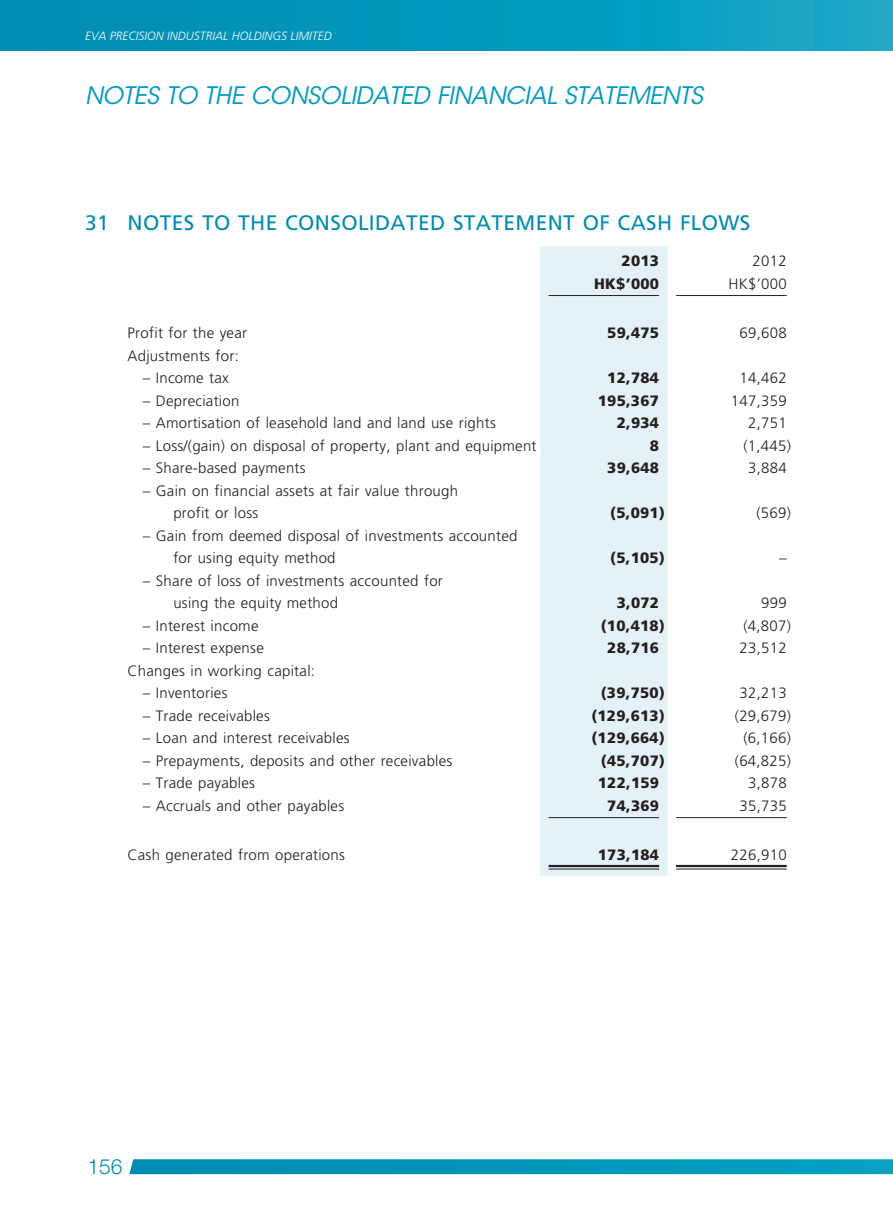
<style>
.page{position:relative;width:893px;height:1212px;background:#fff}
.page>*{position:absolute;margin:0;border:0;box-sizing:border-box;transform-origin:0 0}
.t1{font:italic 24px "ITC Avant Garde Std";letter-spacing:-.015em;color:#009bbd}
.t2{font:21px "Frutiger LT Std";letter-spacing:.015em;color:#008bb0}
.t3{font:300 21px "Helvetica Neue LT Std";color:#008bb0}
.t4{font:300 15px/22.5px "Frutiger LT Std";letter-spacing:.015em;color:#231f20}
.t5{font:900 15px "Frutiger LT Std";letter-spacing:.02em;color:#231f20}
.t6{font:italic 300 12px "Frutiger LT Std";color:#fff}
</style>
<div class="page">
<svg style="left:0;top:0;width:893px;height:50px;background:#0598bb"></svg>
<svg style="left:129px;top:1159px;width:764px;height:15px;background:#0697ba"></svg>
<div style="left:540px;top:246px;width:128px;height:630px;background:#e4f2f7"></div>
<hr style="left:549px;top:295px;width:110px;height:1px;background:#231f20">
<hr style="left:676px;top:295px;width:111px;height:1px;background:#231f20">
<hr style="left:549px;top:817px;width:110px;height:1px;background:#231f20">
<hr style="left:676px;top:817px;width:111px;height:1px;background:#231f20">
<hr style="left:549px;top:865px;width:110px;height:2px;background:#231f20">
<hr style="left:549px;top:869px;width:110px;height:1px;background:#231f20">
<hr style="left:676px;top:865px;width:111px;height:2px;background:#231f20">
<hr style="left:676px;top:869px;width:111px;height:1px;background:#231f20">
<p class="t6" style="left:85px;top:29px;width:248px">EVA PRECISION INDUSTRIAL HOLDINGS LIMITED</p>
<h1 class="t1" style="left:85px;top:81px;width:620px">NOTES TO THE CONSOLIDATED FINANCIAL STATEMENTS</h1>
<p class="t2" style="left:85px;top:210px;width:667px">31 N OTES TO THE CONSOLIDATED STATEMENT OF CASH FLOWS</p>
<p class="t5" style="left:622px;top:252px;width:39px">2013</p>
<p class="t4" style="left:753px;top:250px;width:36px">2012</p>
<p class="t5" style="left:594px;top:274px;width:66px">HK$’000</p>
<p class="t4" style="left:728px;top:273px;width:60px">HK$’000</p>
<p class="t4" style="left:128px;top:322px;width:121px">Profit for the year</p>
<p class="t5" style="left:607px;top:324px;width:53px">59,475</p>
<p class="t4" style="left:739px;top:322px;width:49px">69,608</p>
<p class="t4" style="left:128px;top:345px;width:113px">Adjustments for:</p>
<p class="t4" style="left:143px;top:367px;width:88px">– Income tax</p>
<p class="t5" style="left:607px;top:369px;width:53px">12,784</p>
<p class="t4" style="left:739px;top:367px;width:49px">14,462</p>
<p class="t4" style="left:143px;top:390px;width:98px">– Depreciation</p>
<p class="t5" style="left:598px;top:392px;width:63px">195,367</p>
<p class="t4" style="left:731px;top:390px;width:57px">147,359</p>
<p class="t4" style="left:143px;top:412px;width:355px">– Amortisation of leasehold land and land use rights</p>
<p class="t5" style="left:617px;top:414px;width:44px">2,934</p>
<p class="t4" style="left:748px;top:412px;width:40px">2,751</p>
<p class="t4" style="left:143px;top:435px;width:395px">– Loss/(gain) on disposal of property, plant and equipment</p>
<p class="t5" style="left:650px;top:437px;width:11px">8</p>
<p class="t4" style="left:743px;top:435px;width:49px">(1,445)</p>
<p class="t4" style="left:143px;top:457px;width:164px">– Share-based payments</p>
<p class="t5" style="left:607px;top:459px;width:53px">39,648</p>
<p class="t4" style="left:748px;top:457px;width:40px">3,884</p>
<p class="t4" style="left:173px;top:480px;width:286px;text-indent:-31px">– Gain on financial assets at fair value through profit or loss</p>
<p class="t5" style="left:610px;top:504px;width:56px">(5,091)</p>
<p class="t4" style="left:756px;top:502px;width:36px">(569)</p>
<p class="t4" style="left:173px;top:525px;width:346px;text-indent:-30px">– Gain from deemed disposal of investments accounted for using equity method</p>
<p class="t4" style="left:173px;top:570px;width:271px;text-indent:-30px">– Share of loss of investments accounted for using the equity method</p>
<p class="t5" style="left:610px;top:549px;width:56px">(5,105)</p>
<p class="t4" style="left:779px;top:547px;width:9px">–</p>
<p class="t5" style="left:617px;top:594px;width:44px">3,072</p>
<p class="t4" style="left:761px;top:592px;width:27px">999</p>
<p class="t4" style="left:143px;top:615px;width:117px">– Interest income</p>
<p class="t5" style="left:601px;top:617px;width:66px">(10,418)</p>
<p class="t4" style="left:743px;top:615px;width:49px">(4,807)</p>
<p class="t4" style="left:143px;top:637px;width:122px">– Interest expense</p>
<p class="t5" style="left:607px;top:639px;width:53px">28,716</p>
<p class="t4" style="left:740px;top:637px;width:49px">23,512</p>
<p class="t4" style="left:128px;top:660px;width:189px">Changes in working capital:</p>
<p class="t4" style="left:143px;top:682px;width:86px">– Inventories</p>
<p class="t5" style="left:601px;top:684px;width:66px">(39,750)</p>
<p class="t4" style="left:740px;top:682px;width:49px">32,213</p>
<p class="t4" style="left:143px;top:705px;width:129px">– Trade receivables</p>
<p class="t5" style="left:591px;top:707px;width:75px">(129,613)</p>
<p class="t4" style="left:735px;top:705px;width:57px">(29,679)</p>
<p class="t4" style="left:143px;top:727px;width:208px">– Loan and interest receivables</p>
<p class="t5" style="left:591px;top:729px;width:75px">(129,664)</p>
<p class="t4" style="left:743px;top:727px;width:49px">(6,166)</p>
<p class="t4" style="left:143px;top:750px;width:311px">– Prepayments, deposits and other receivables</p>
<p class="t5" style="left:601px;top:752px;width:66px">(45,707)</p>
<p class="t4" style="left:735px;top:750px;width:57px">(64,825)</p>
<p class="t4" style="left:143px;top:772px;width:114px">– Trade payables</p>
<p class="t5" style="left:598px;top:774px;width:63px">122,159</p>
<p class="t4" style="left:748px;top:772px;width:40px">3,878</p>
<p class="t4" style="left:143px;top:795px;width:203px">– Accruals and other payables</p>
<p class="t5" style="left:607px;top:797px;width:53px">74,369</p>
<p class="t4" style="left:740px;top:795px;width:49px">35,735</p>
<p class="t4" style="left:128px;top:844px;width:219px">Cash generated from operations</p>
<p class="t5" style="left:598px;top:846px;width:63px">173,184</p>
<p class="t4" style="left:731px;top:844px;width:57px">226,910</p>
<p class="t3" style="left:87px;top:1154px;width:37px">156</p>
</div>
